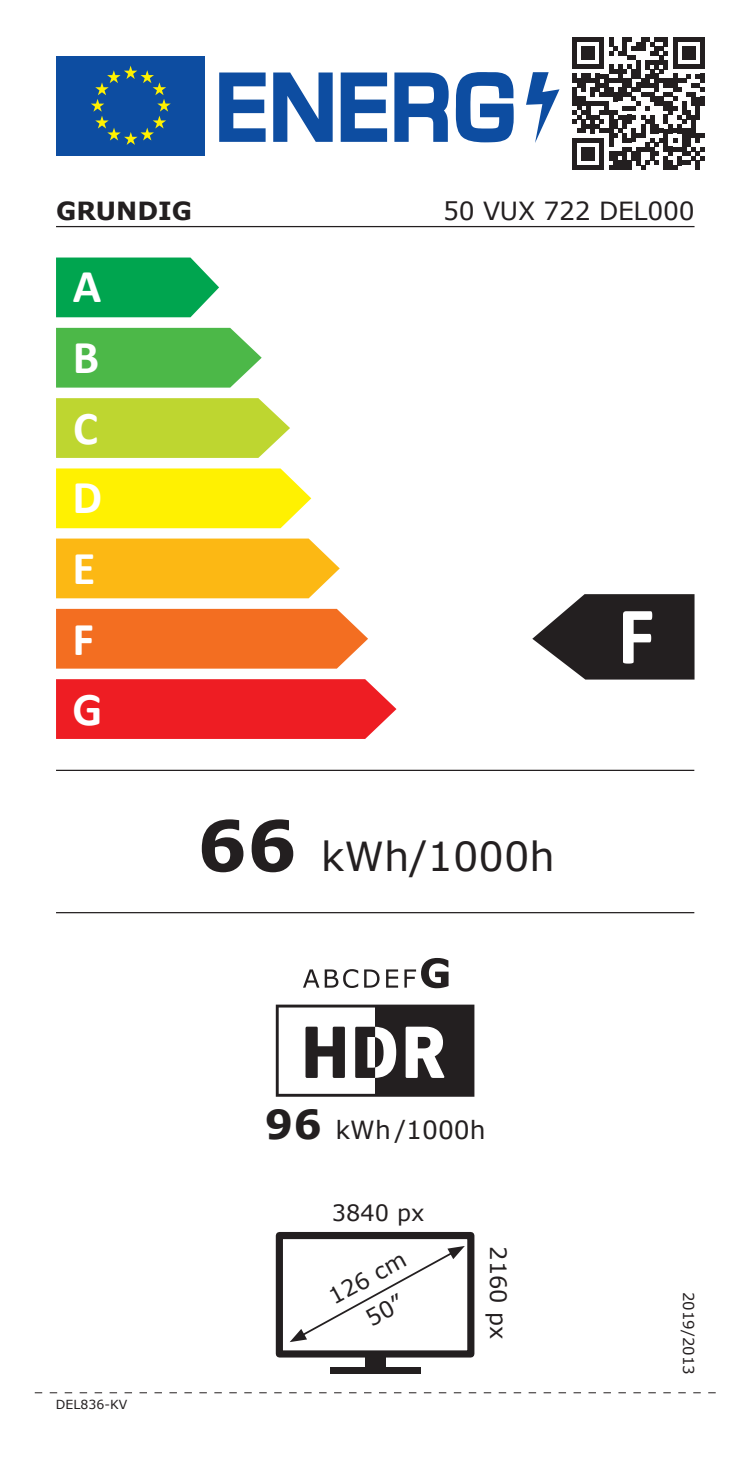
<style>
.page{position:relative;width:752px;height:1460px;background:#fff}
.page>*{position:absolute;margin:0;border:0;box-sizing:border-box;transform-origin:0 0}
.t1{font:700 47.25px/70.5px "Calibri";color:#fff}
.t2{font:40px "Verdana";color:#231f20}
.t3{font:25px "Verdana";letter-spacing:-.01em;color:#231f20}
.t4{font:700 25px "Verdana";color:#231f20}
.t5{font:22.5px "Verdana";color:#231f20}
.t6{font:15px "Verdana";color:#231f20}
.t7{font:12.5px "Verdana";color:#231f20}
.s1{font-weight:700;font-size:70px}
.s2{font-weight:700;font-size:40px}
</style>
<div class="page">
<hr style="left:56px;top:226px;width:638px;height:1px;background:#231f20">
<div style="left:56px;top:57px;width:149px;height:99px;background:#0d4da1"></div>
<svg style="left:91px;top:66px;width:80px;height:79px"></svg>
<svg style="left:219px;top:73px;width:46px;height:69px"></svg>
<svg style="left:273px;top:73px;width:59px;height:69px"></svg>
<svg style="left:340px;top:73px;width:47px;height:69px"></svg>
<svg style="left:394px;top:73px;width:54px;height:69px"></svg>
<svg style="left:455px;top:72px;width:58px;height:70px"></svg>
<svg style="left:526px;top:72px;width:33px;height:71px"></svg>
<svg style="left:35px;top:1392px;width:680px;height:1px"></svg>
<svg style="left:572px;top:37px;width:132px;height:133px"></svg>
<svg style="left:56px;top:679px;width:340px;height:60px;background:#ee262c"></svg>
<div style="left:56px;top:609px;width:312px;height:60px;background:#f36e21"></div>
<div style="left:56px;top:539px;width:283px;height:59px;background:#fcb814"></div>
<svg style="left:56px;top:468px;width:255px;height:60px;background:#fff110"></svg>
<svg style="left:56px;top:398px;width:234px;height:60px;background:#c2d83d"></svg>
<svg style="left:56px;top:328px;width:205px;height:60px;background:#5abd56"></svg>
<svg style="left:56px;top:258px;width:163px;height:59px;background:#15ac5e"></svg>
<svg style="left:532px;top:594px;width:162px;height:86px"></svg>
<div style="left:364px;top:1351px;width:21px;height:18px;background:#231f20"></div>
<div style="left:330px;top:1367px;width:90px;height:7px;background:#231f20"></div>
<div style="left:275px;top:1232px;width:199px;height:125px;border:7px solid #231f20"></div>
<hr style="left:56px;top:770px;width:638px;height:1px;background:#231f20">
<hr style="left:56px;top:912px;width:638px;height:1px;background:#231f20">
<svg style="left:303px;top:969px;width:55px;height:19px"></svg>
<svg style="left:364px;top:969px;width:15px;height:19px"></svg>
<svg style="left:386px;top:969px;width:12px;height:19px"></svg>
<svg style="left:404px;top:958px;width:44px;height:30px"></svg>
<svg style="left:276px;top:1005px;width:198px;height:92px"></svg>
<svg style="left:290px;top:1246px;width:174px;height:96px"></svg>
<p class="t4" style="left:56px;top:194px;width:137px">GRUNDIG</p>
<p class="t3" style="left:443px;top:195px;width:253px">50 VUX 722 DEL000</p>
<h1 class="t1" style="left:73px;top:251px;width:31px">A<br>B<br>C<br>D<br>E<br>F<br>G</h1>
<h2 class="t2" style="left:197px;top:831px;width:359px"><span class="s1">66</span> kWh/1000h</h2>
<p class="t7" style="left:56px;top:1396px;width:73px">DEL836-KV</p>
<p class="t3" style="left:265px;top:1114px;width:222px"><span class="s2">96</span> kWh /1000h</p>
<p class="t5" style="left:332px;top:1198px;width:94px">3840 px</p>
<p class="t5" style="left:323px;top:1285px;width:86px;rotate:-28deg">126 cm</p>
<p class="t5" style="left:512px;top:1246px;width:94px;rotate:90deg">2160 px</p>
<p class="t6" style="left:697px;top:1292px;width:85px;rotate:90deg">2019/2013</p>
</div>
